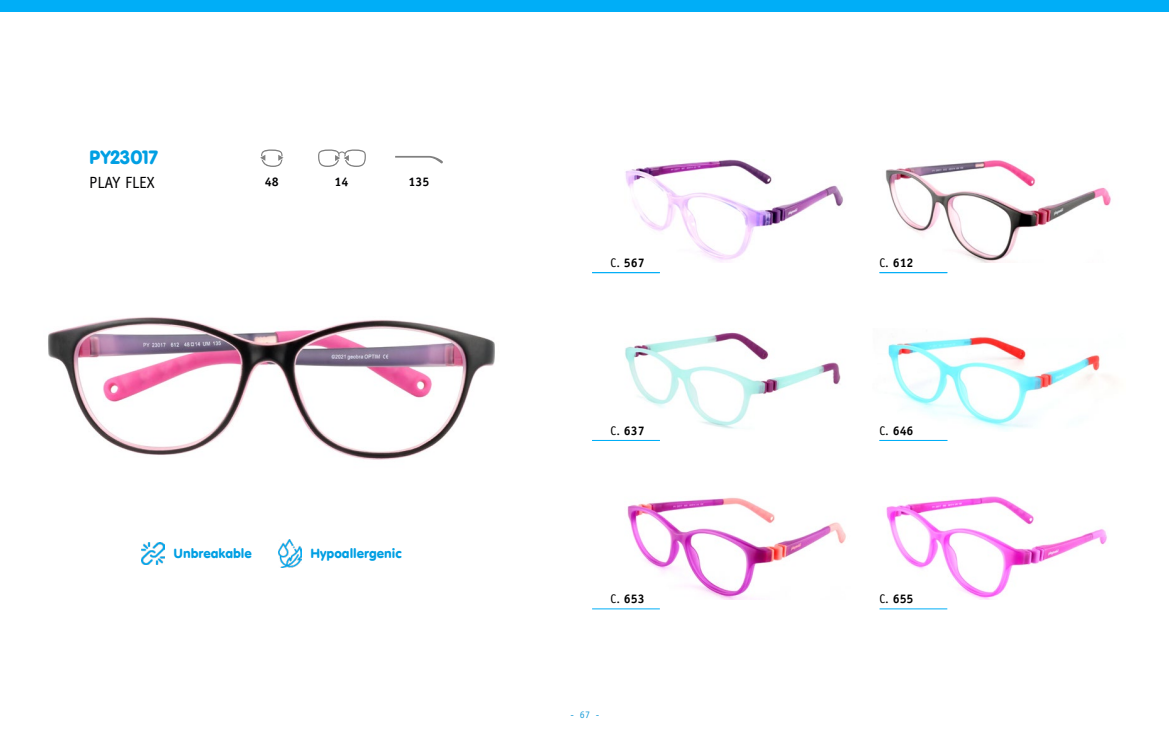
<style>
.page{position:relative;width:1170px;height:745px;background:#fff}
.page>*{position:absolute;margin:0;border:0;box-sizing:border-box;transform-origin:0 0}
.t1{font:18.75px "VAG Rounded BT";color:#009fe3}
.t2{font:16.25px "Officina Sans";color:#020203}
.t3{font:13px "VAG Rounded BT";color:#009fe3}
.t4{font:700 12.5px "Officina Sans";color:#000}
.t5{font:700 12.5px "Officina Sans";color:#020203}
.t6{font:10px "Officina Sans";color:#1d9dd8}
.s1{font-weight:400}
</style>
<div class="page">
<img style="left:888px;top:336px;width:223px;height:95px">
<img style="left:625px;top:332px;width:216px;height:97px">
<img style="left:885px;top:160px;width:226px;height:102px">
<img style="left:625px;top:159px;width:218px;height:103px">
<img style="left:48px;top:317px;width:447px;height:143px">
<svg style="left:260px;top:149px;width:23px;height:18px"></svg>
<svg style="left:318px;top:149px;width:48px;height:18px"></svg>
<svg style="left:395px;top:156px;width:48px;height:8px"></svg>
<div style="left:1px;top:0;width:1168px;height:11px;background:#00aef7"></div>
<img style="left:627px;top:497px;width:219px;height:102px">
<img style="left:886px;top:496px;width:221px;height:103px">
<hr style="left:592px;top:608px;width:67px;height:1px;background:#00aef7">
<hr style="left:879px;top:608px;width:68px;height:1px;background:#00aef7">
<hr style="left:592px;top:272px;width:67px;height:1px;background:#00aef7">
<hr style="left:592px;top:440px;width:67px;height:1px;background:#00aef7">
<hr style="left:879px;top:272px;width:68px;height:1px;background:#00aef7">
<hr style="left:879px;top:440px;width:68px;height:1px;background:#00aef7">
<img style="left:141px;top:542px;width:23px;height:22px">
<img style="left:278px;top:539px;width:23px;height:28px">
<h1 class="t1" style="left:89px;top:145px;width:70px">PY23017</h1>
<h2 class="t2" style="left:89px;top:173px;width:67px">PLAY FLEX</h2>
<p class="t5" style="left:265px;top:173px;width:15px">48</p>
<p class="t5" style="left:334px;top:173px;width:15px">14</p>
<p class="t5" style="left:408px;top:173px;width:22px">135</p>
<p class="t3" style="left:173px;top:545px;width:80px">Unbreakable</p>
<p class="t3" style="left:310px;top:545px;width:92px">Hypoallergenic</p>
<p class="t4" style="left:610px;top:255px;width:36px"><span class="s1">C.</span> 567</p>
<p class="t4" style="left:610px;top:422px;width:36px"><span class="s1">C.</span> 637</p>
<p class="t4" style="left:879px;top:255px;width:36px"><span class="s1">C.</span> 612</p>
<p class="t4" style="left:879px;top:422px;width:36px"><span class="s1">C.</span> 646</p>
<p class="t4" style="left:610px;top:591px;width:36px"><span class="s1">C.</span> 653</p>
<p class="t4" style="left:879px;top:591px;width:36px"><span class="s1">C.</span> 655</p>
<p class="t6" style="left:570px;top:708px;width:30px">- 67 -</p>
</div>
